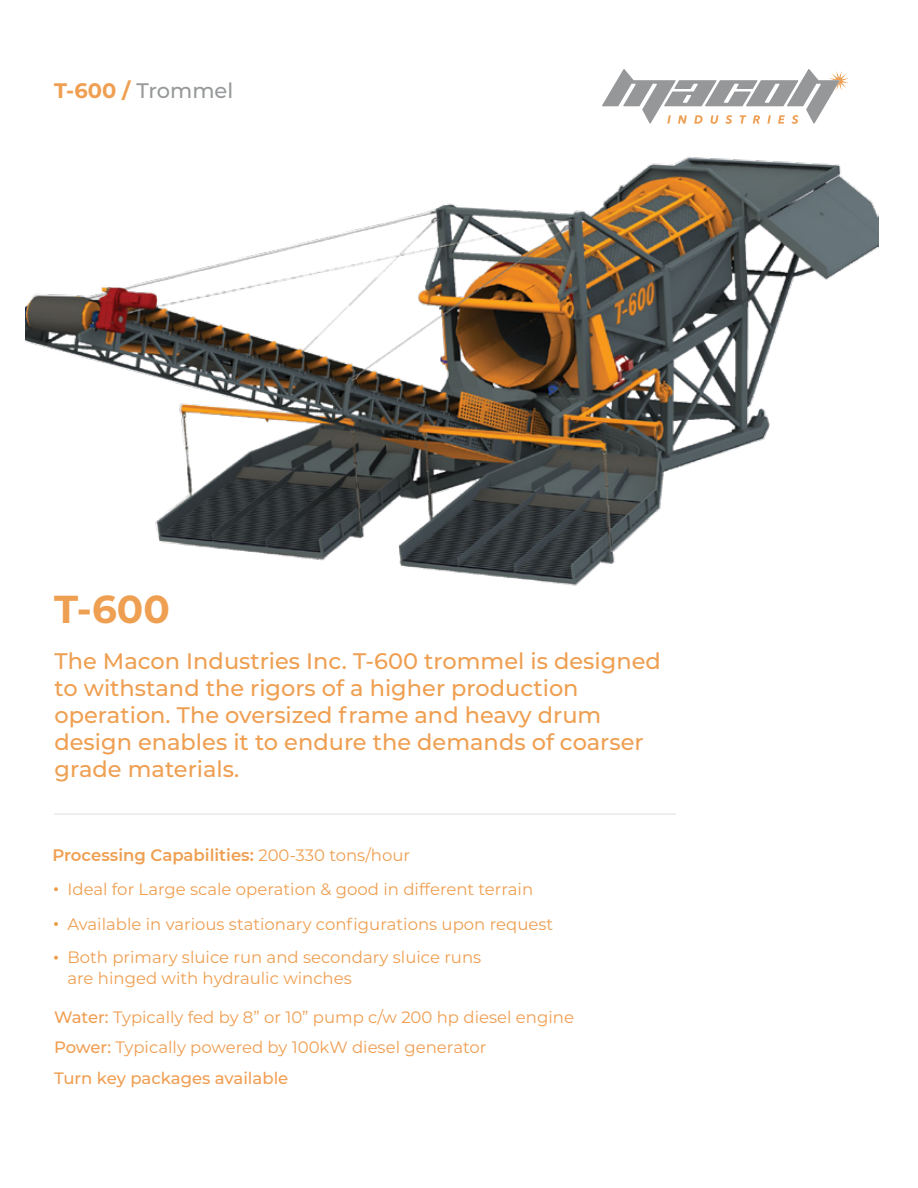
<style>
.page{position:relative;width:918px;height:1188px;background:#fff}
.page>*{position:absolute;margin:0;border:0;box-sizing:border-box;transform-origin:0 0}
.t1{font:700 39px "Montserrat";color:#ef9f51}
.t2{font:500 22.5px/27px "Montserrat";color:#ef9f51}
.t3{font:500 21px "Montserrat";color:#969899}
.t4{font:16.5px/33.3px "Montserrat";color:#ef9f51}
.t5{font:16.5px/30.8px "Montserrat";color:#f09e52}
.s1{font-weight:700;color:#ef9f51}
.s2{font-weight:600}
.s3{font-weight:500}
</style>
<div class="page">
<svg style="left:602px;top:69px;width:247px;height:55px"></svg>
<img style="left:26px;top:157px;width:852px;height:429px">
<hr style="left:54px;top:813px;width:622px;height:2px;background:#e9e9ea">
<svg style="left:54px;top:887px;width:4px;height:4px"></svg>
<svg style="left:54px;top:922px;width:4px;height:4px"></svg>
<svg style="left:54px;top:956px;width:4px;height:4px"></svg>
<p class="t3" style="left:54px;top:75px;width:181px"><span class="s1">T-600 /</span> Trommel</p>
<h1 class="t1" style="left:54px;top:581px;width:117px">T-600</h1>
<h2 class="t2" style="left:55px;top:646px;width:608px">The Macon Industries Inc. T-600 trommel is designed to withstand the rigors of a higher production operation. The oversized frame and heavy drum design enables it to endure the demands of coarser grade materials.</h2>
<p class="t4" style="left:67px;top:838px;width:467px;text-indent:-15px"><span class="s2">Processing Capabilities:</span> 200-330 tons/hour<br>Ideal for Large scale operation &amp; good in different terrain</p>
<p class="t4" style="left:67px;top:907px;width:487px;line-height:32.5px">Available in various stationary configurations upon request<br>Both primary sluice run and secondary sluice runs</p>
<p class="t4" style="left:67px;top:961px;width:286px">are hinged with hydraulic winches</p>
<p class="t5" style="left:54px;top:1001px;width:521px"><span class="s3">Water:</span> Typically fed by 8” or 10” pump c/w 200 hp diesel engine<br><span class="s3">Power:</span> Typically powered by 100kW diesel generator<br><span class="s3">Turn key packages available</span></p>
</div>
